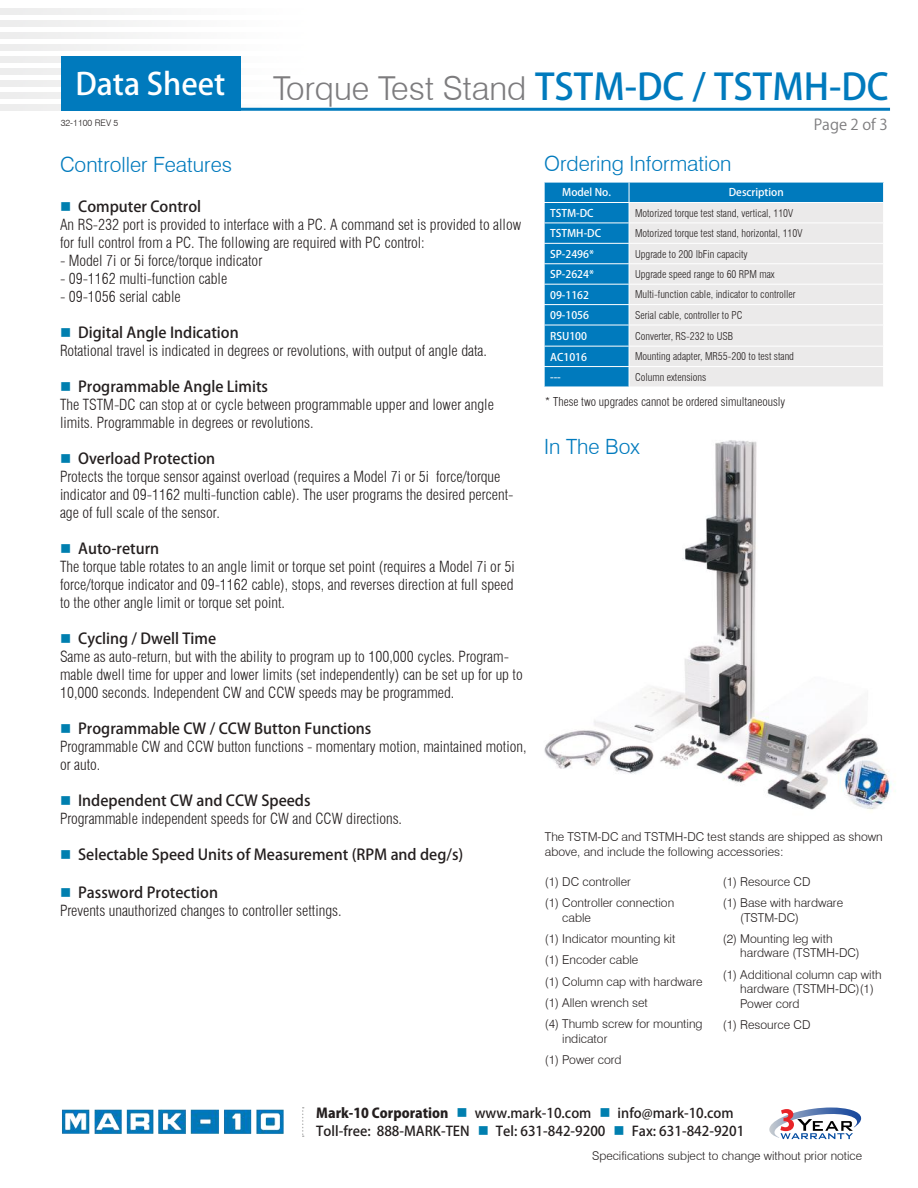
<style>
.page{position:relative;width:918px;height:1188px;background:#fff}
.page>*{position:absolute;margin:0;border:0;box-sizing:border-box;transform-origin:0 0}
.t1{font:500 36px "Koz Go Pro";color:#007abd}
.t2{font:500 30.3px "Koz Go Std";color:#fff}
.t3{font:300 21px "Swiss 721 BT";color:#007abd}
.t4{font:300 condensed 15px/18px "Swiss 721 BT";color:#241f1f}
.t5{font:500 15px "Koz Go Std";color:#241f1f}
.t6{font:15px "Koz Go Std";color:#7d7c7e}
.t7{font:500 13.5px/18px "Koz Go Std";color:#241f1f}
.t8{font:300 12.15px/21.3px "Swiss 721 BT";color:#241f1f}
.t9{font:300 12px "Swiss 721 BT";color:#241f1f}
.t10{font:300 condensed 12px "Swiss 721 BT";color:#241f1f}
.t11{font:300 condensed 10.5px "Swiss 721 BT";color:#241f1f}
.t12{font:500 10.5px "Koz Go Std";color:#fff}
.t13{font:300 9px "Swiss 721 BT";color:#241f1f}
.s1{font-family:"Swiss 721 BT";font-weight:300;font-size:33px;color:#7d7c7e}
.s2{color:#007faf}
.s3{font-weight:800}
</style>
<div class="page">
<img style="left:0;top:56px;width:241px;height:7px">
<img style="left:0;top:68px;width:241px;height:7px">
<img style="left:0;top:80px;width:241px;height:7px">
<img style="left:0;top:92px;width:241px;height:7px">
<img style="left:0;top:104px;width:311px;height:7px">
<hr style="left:61px;top:108px;width:829px;height:3px;background:#007abd">
<div style="left:61px;top:56px;width:179px;height:55px;background:#007abd"></div>
<svg style="left:302px;top:1107px;width:2px;height:30px"></svg>
<svg style="left:769px;top:1108px;width:92px;height:31px"></svg>
<img style="left:62px;top:1110px;width:222px;height:24px">
<img style="left:544px;top:440px;width:352px;height:370px">
<div style="left:629px;top:182px;width:255px;height:20px;background:#007abd"></div>
<div style="left:630px;top:203px;width:253px;height:183px;background:#ebeaea"></div>
<hr style="left:629px;top:223px;width:255px;height:1px;background:#fff">
<hr style="left:629px;top:243px;width:255px;height:1px;background:#fff">
<hr style="left:629px;top:263px;width:255px;height:1px;background:#fff">
<hr style="left:629px;top:284px;width:255px;height:1px;background:#fff">
<hr style="left:629px;top:304px;width:255px;height:1px;background:#fff">
<hr style="left:629px;top:325px;width:255px;height:1px;background:#fff">
<hr style="left:629px;top:346px;width:255px;height:1px;background:#fff">
<hr style="left:629px;top:366px;width:255px;height:1px;background:#fff">
<hr style="left:629px;top:182px;width:255px;height:1px;background:#fff">
<svg style="left:544px;top:182px;width:86px;height:205px;background:#1183c1"></svg>
<svg style="left:883px;top:182px;width:1px;height:20px"></svg>
<hr style="left:544px;top:202px;width:85px;height:1px;background:#fff">
<hr style="left:629px;top:202px;width:255px;height:1px;background:#fff">
<h2 class="t2" style="left:75px;top:65px;width:151px">Data Sheet</h2>
<h1 class="t1" style="left:273px;top:63px;width:617px"><span class="s1">Torque Test Stand</span> TSTM-DC / TSTMH-DC</h1>
<p class="t13" style="left:61px;top:117px;width:59px">32-1100 REV 5</p>
<p class="t6" style="left:814px;top:115px;width:75px">Page 2 of 3</p>
<h3 class="t3" style="left:60px;top:152px;width:174px">Controller Features</h3>
<h3 class="t3" style="left:544px;top:151px;width:189px">Ordering Information</h3>
<p class="t5" style="left:60px;top:197px;width:143px"><span class="s2">■</span> Computer Control</p>
<p class="t4" style="left:60px;top:216px;width:463px">An RS-232 port is provided to interface with a PC. A command set is provided to allow for full control from a PC. The following are required with PC control:</p>
<p class="t4" style="left:60px;top:252px;width:204px">- Model 7i or 5i force/torque indicator</p>
<p class="t4" style="left:60px;top:270px;width:169px">- 09-1162 multi-function cable</p>
<p class="t4" style="left:60px;top:288px;width:122px">- 09-1056 serial cable</p>
<p class="t5" style="left:60px;top:323px;width:180px"><span class="s2">■</span> Digital Angle Indication</p>
<p class="t4" style="left:60px;top:342px;width:429px">Rotational travel is indicated in degrees or revolutions, with output of angle data.</p>
<p class="t5" style="left:60px;top:377px;width:210px"><span class="s2">■</span> Programmable Angle Limits</p>
<p class="t4" style="left:60px;top:396px;width:436px">The TSTM-DC can stop at or cycle between programmable upper and lower angle limits. Programmable in degrees or revolutions.</p>
<p class="t5" style="left:60px;top:449px;width:157px"><span class="s2">■</span> Overload Protection</p>
<p class="t4" style="left:60px;top:468px;width:455px">Protects the torque sensor against overload (requires a Model 7i or 5i force/torque indicator and 09-1162 multi-function cable). The user programs the desired percent&shy;age of full scale of the sensor.</p>
<p class="t5" style="left:60px;top:539px;width:101px"><span class="s2">■</span> Auto-return</p>
<p class="t4" style="left:60px;top:558px;width:456px;text-align:justify">The torque table rotates to an angle limit or torque set point (requires a Model 7i or 5i force/torque indicator and 09-1162 cable), stops, and reverses direction at full speed to the other angle limit or torque set point.</p>
<p class="t5" style="left:60px;top:629px;width:158px"><span class="s2">■</span> Cycling / Dwell Time</p>
<p class="t4" style="left:60px;top:648px;width:464px">Same as auto-return, but with the ability to program up to 100,000 cycles. Program&shy;mable dwell time for upper and lower limits (set independently) can be set up for up to<br>10,000 seconds. Independent CW and CCW speeds may be programmed.</p>
<p class="t5" style="left:60px;top:719px;width:313px"><span class="s2">■</span> Programmable CW / CCW Button Functions</p>
<p class="t4" style="left:60px;top:738px;width:468px">Programmable CW and CCW button functions - momentary motion, maintained motion, or auto.</p>
<p class="t5" style="left:60px;top:791px;width:252px"><span class="s2">■</span> Independent CW and CCW Speeds</p>
<p class="t4" style="left:60px;top:810px;width:344px">Programmable independent speeds for CW and CCW directions.</p>
<p class="t5" style="left:60px;top:845px;width:405px"><span class="s2">■</span> Selectable Speed Units of Measurement (RPM and deg/s)</p>
<p class="t5" style="left:60px;top:883px;width:160px"><span class="s2">■</span> Password Protection</p>
<p class="t4" style="left:60px;top:902px;width:283px">Prevents unauthorized changes to controller settings.</p>
<p class="t12" style="left:562px;top:186px;width:50px">Model No.</p>
<p class="t12" style="left:729px;top:186px;width:56px">Description</p>
<p class="t12" style="left:550px;top:206px;width:45px">TSTM-DC</p>
<p class="t11" style="left:635px;top:207px;width:160px">Motorized torque test stand, vertical, 110V</p>
<p class="t12" style="left:550px;top:227px;width:52px">TSTMH-DC</p>
<p class="t11" style="left:635px;top:227px;width:169px">Motorized torque test stand, horizontal, 110V</p>
<p class="t12" style="left:550px;top:247px;width:45px">SP-2496*</p>
<p class="t11" style="left:635px;top:247px;width:114px">Upgrade to 200 lbFin capacity</p>
<p class="t12" style="left:550px;top:268px;width:45px">SP-2624*</p>
<p class="t11" style="left:635px;top:268px;width:141px">Upgrade speed range to 60 RPM max</p>
<p class="t12" style="left:550px;top:288px;width:41px">09-1162</p>
<p class="t11" style="left:635px;top:288px;width:162px">Multi-function cable, indicator to controller</p>
<p class="t12" style="left:550px;top:309px;width:41px">09-1056</p>
<p class="t11" style="left:635px;top:309px;width:109px">Serial cable, controller to PC</p>
<p class="t12" style="left:550px;top:329px;width:38px">RSU100</p>
<p class="t11" style="left:635px;top:329px;width:100px">Converter, RS-232 to USB</p>
<p class="t12" style="left:550px;top:350px;width:38px">AC1016</p>
<p class="t11" style="left:635px;top:350px;width:161px">Mounting adapter, MR55-200 to test stand</p>
<p class="t12" style="left:550px;top:370px;width:12px">---</p>
<p class="t11" style="left:635px;top:371px;width:73px">Column extensions</p>
<p class="t10" style="left:545px;top:394px;width:242px">* These two upgrades cannot be ordered simultaneously</p>
<h3 class="t3" style="left:544px;top:434px;width:97px">In The Box</h3>
<p class="t8" style="left:545px;top:829px;width:339px;line-height:14.5px">The TSTM-DC and TSTMH-DC test stands are shipped as shown above, and include the following accessories:</p>
<p class="t8" style="left:545px;top:871px;width:131px">(1) DC controller<br>(1) Controller connection</p>
<p class="t8" style="left:545px;top:906px;width:159px;text-indent:17px">cable<br>(1) Indicator mounting kit<br>(1) Encoder cable<br>(1) Column cap with hardware (1) Allen wrench set<br>(4) Thumb screw for mounting</p>
<p class="t8" style="left:545px;top:1028px;width:78px;text-align:center">indicator<br>(1) Power cord</p>
<p class="t8" style="left:723px;top:871px;width:122px">(1) Resource CD<br>(1) Base with hardware</p>
<p class="t8" style="left:723px;top:906px;width:111px;text-indent:17px">(TSTM-DC)<br>(2) Mounting leg with</p>
<p class="t8" style="left:723px;top:942px;width:160px;text-align:center">hardware (TSTMH-DC)<br>(1) Additional column cap with</p>
<p class="t8" style="left:740px;top:982px;width:135px;line-height:14.5px">hardware (TSTMH-DC)(1)<br>Power cord</p>
<p class="t8" style="left:723px;top:1014px;width:89px">(1) Resource CD</p>
<p class="t7" style="left:316px;top:1105px;width:430px"><span class="s3">Mark-10 Corporation</span> <span class="s2">■</span> www.mark-10.com <span class="s2">■</span> info@mark-10.com<br>Toll-free: 888-MARK-TEN <span class="s2">■</span> Tel: 631-842-9200 <span class="s2">■</span> Fax: 631-842-9201</p>
<p class="t9" style="left:592px;top:1149px;width:271px">Specifications subject to change without prior notice</p>
</div>
